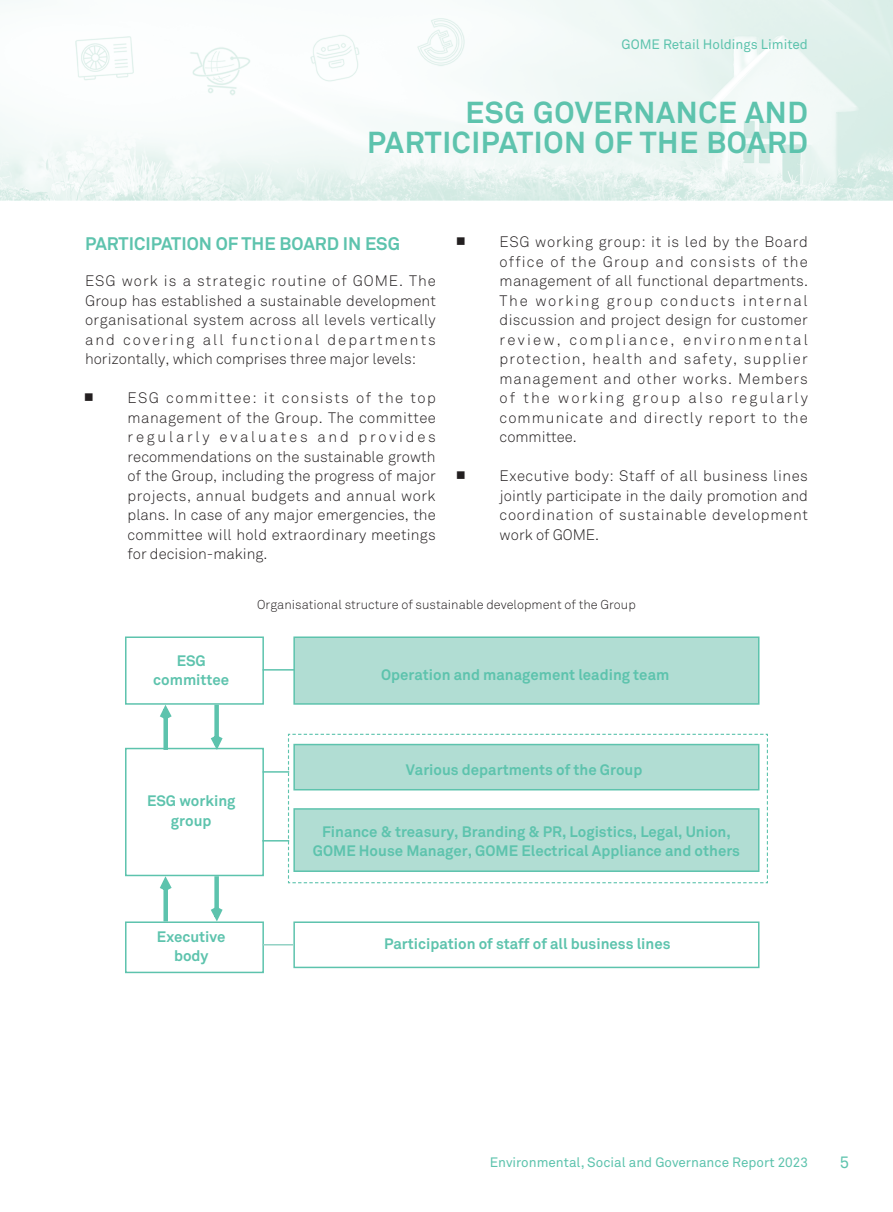
<style>
.page{position:relative;width:893px;height:1212px;background:#fff}
.page>*{position:absolute;margin:0;border:0;box-sizing:border-box;transform-origin:0 0}
.t1{font:700 30px/30px "Akkurat Pro";letter-spacing:.02em;color:#5dc3ad;text-align:right}
.t2{font:700 18px "Akkurat Pro";color:#5dc3ad}
.t3{font:16.5px "Akkurat Pro";color:#5dc3ad}
.t4{font:15px/19.5px "Akkurat Light Pro";letter-spacing:.015em;color:#231f20;text-align:justify}
.t5{font:700 15px/19.5px "Akkurat Pro";color:#5dc3ad;text-align:center}
.t6{font:13.5px "Akkurat Pro";color:#5dc3ad}
.t7{font:12.75px "Akkurat Light Pro";color:#231f20}
.t8{font:300 7.5px "M Hei HK";color:#231f20}
</style>
<div class="page">
<img style="left:0;top:0;width:893px;height:200px">
<div style="left:125px;top:636px;width:139px;height:69px;border:2px solid #5dc3ad"></div>
<div style="left:294px;top:637px;width:465px;height:67px;background:#b1ddd3"></div>
<div style="left:293px;top:636px;width:466px;height:69px;border:2px solid #5dc3ad"></div>
<div style="left:293px;top:921px;width:466px;height:47px;border:2px solid #5dc3ad"></div>
<div style="left:125px;top:921px;width:139px;height:52px;border:2px solid #5dc3ad"></div>
<div style="left:125px;top:748px;width:139px;height:128px;border:2px solid #5dc3ad"></div>
<hr style="left:263px;top:669px;width:31px;height:2px;background:#5dc3ad">
<hr style="left:263px;top:944px;width:30px;height:1px;background:#92d2c4">
<svg style="left:262px;top:747px;width:25px;height:130px"></svg>
<svg style="left:287px;top:733px;width:481px;height:151px"></svg>
<svg style="left:156px;top:873px;width:20px;height:51px"></svg>
<svg style="left:156px;top:702px;width:20px;height:49px"></svg>
<svg style="left:207px;top:873px;width:20px;height:51px"></svg>
<svg style="left:207px;top:702px;width:20px;height:49px"></svg>
<p class="t6" style="left:621px;top:36px;width:188px">GOME Retail Holdings Limited</p>
<h1 class="t1" style="left:367px;top:98px;width:442px">ESG GOVERNANCE AND<br>PARTICIPATION OF THE BOARD</h1>
<p class="t2" style="left:85px;top:232px;width:316px">PARTICIPATION OF THE BOARD IN ESG</p>
<p class="t4" style="left:85px;top:272px;width:353px">ESG work is a strategic routine of GOME. The Group has established a sustainable development organisational system across all levels vertically and covering all functional departments horizontally, which comprises three major levels:</p>
<p class="t8" style="left:85px;top:394px;width:9px">█</p>
<p class="t4" style="left:128px;top:389px;width:310px">ESG committee: it consists of the top management of the Group. The committee regularly evaluates and provides recommendations on the sustainable growth of the Group, including the progress of major projects, annual budgets and annual work plans. In case of any major emergencies, the committee will hold extraordinary meetings for decision-making.</p>
<p class="t8" style="left:457px;top:238px;width:9px">█</p>
<p class="t4" style="left:500px;top:233px;width:310px">ESG working group: it is led by the Board office of the Group and consists of the management of all functional departments.<br>The working group conducts internal discussion and project design for customer review, compliance, environmental protection, health and safety, supplier management and other works. Members of the working group also regularly communicate and directly report to the committee.</p>
<p class="t8" style="left:457px;top:472px;width:9px">█</p>
<p class="t4" style="left:500px;top:467px;width:310px">Executive body: Staff of all business lines jointly participate in the daily promotion and coordination of sustainable development work of GOME.</p>
<p class="t5" style="left:153px;top:651px;width:78px">ESG committee</p>
<p class="t7" style="left:257px;top:597px;width:380px">Organisational structure of sustainable development of the Group</p>
<p class="t5" style="left:381px;top:665px;width:290px">Operation and management leading team</p>
<p class="t5" style="left:147px;top:791px;width:90px">ESG working group</p>
<p class="t5" style="left:157px;top:927px;width:70px">Executive body</p>
<p class="t5" style="left:406px;top:760px;width:238px">Various departments of the Group</p>
<p class="t5" style="left:313px;top:822px;width:429px">Finance &amp; treasury, Branding &amp; PR, Logistics, Legal, Union,<br>GOME House Manager, GOME Electrical Appliance and others</p>
<p class="t5" style="left:384px;top:934px;width:288px">Participation of staff of all business lines</p>
<p class="t6" style="left:490px;top:1155px;width:320px">Environmental, Social and Governance Report 2023</p>
<p class="t3" style="left:840px;top:1152px;width:11px">5</p>
</div>
